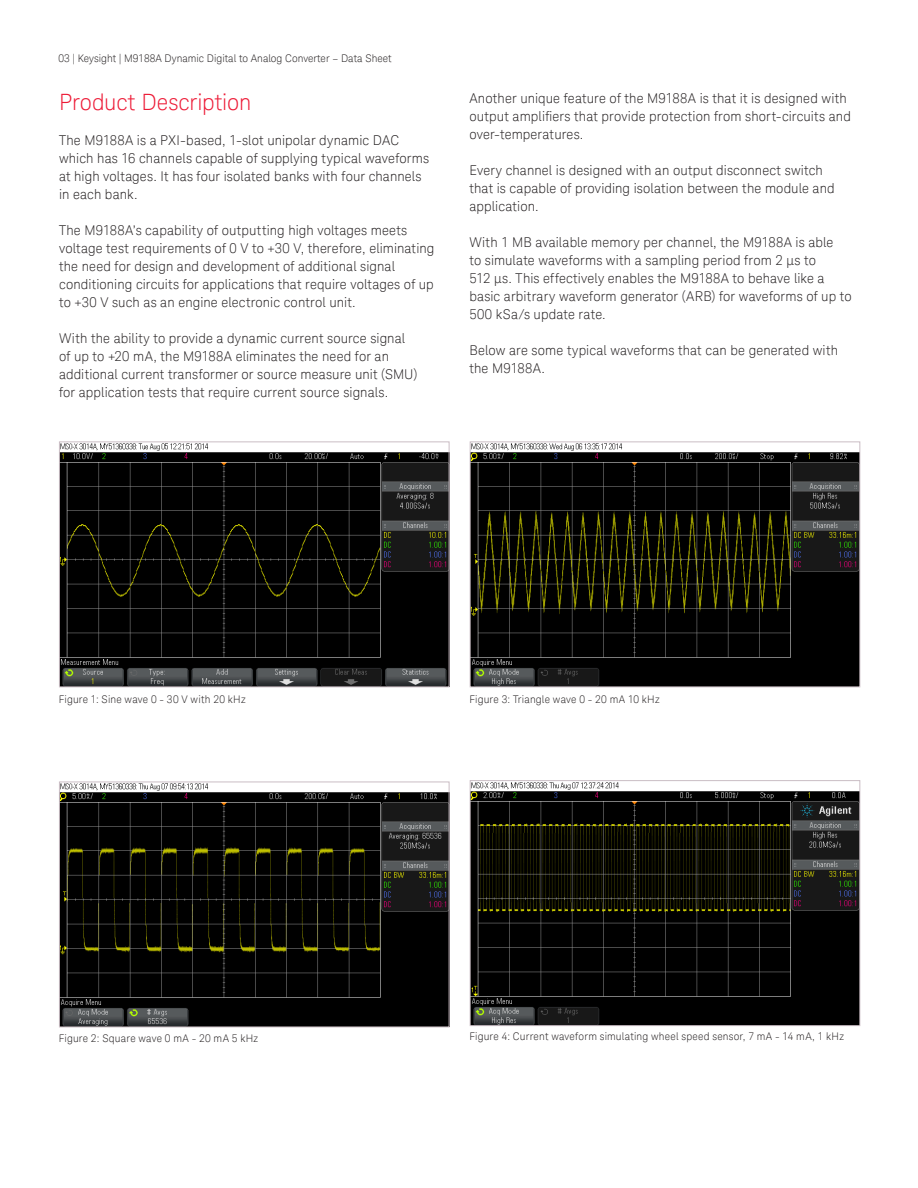
<style>
.page{position:relative;width:918px;height:1188px;background:#fff}
.page>*{position:absolute;margin:0;border:0;box-sizing:border-box;transform-origin:0 0}
.K_Heading_1{font:300 22.5px "Keysight Sans";letter-spacing:-.005em;color:#ed1a36}
.K_Body_Text{font:300 13.5px/18px "Keysight Sans";letter-spacing:.01em;color:#231f20}
.K_Captions{font:300 10.5px "Keysight Sans";letter-spacing:.02em;color:#231f20}
.K_Page_Number_Header{font:300 10.5px "Keysight Sans";color:#231f20}
</style>
<div class="page">
<img style="left:61px;top:443px;width:386px;height:242px">
<div style="left:59px;top:441px;width:390px;height:246px;border:1px solid #cabdc4"></div>
<img style="left:61px;top:784px;width:386px;height:241px">
<div style="left:59px;top:782px;width:390px;height:245px;border:1px solid #cabdc4"></div>
<img style="left:472px;top:443px;width:386px;height:242px">
<div style="left:470px;top:441px;width:390px;height:246px;border:1px solid #cabdc4"></div>
<img style="left:472px;top:782px;width:386px;height:242px">
<div style="left:470px;top:780px;width:390px;height:246px;border:1px solid #cabdc4"></div>
<p class="K_Page_Number_Header" style="left:59px;top:52px;width:335px">03 | Keysight | M9188A Dynamic Digital to Analog Converter – Data Sheet</p>
<p class="K_Heading_1" style="left:59px;top:89px;width:194px">Product Description</p>
<p class="K_Body_Text" style="left:59px;top:131px;width:371px">The M9188A is a PXI-based, 1-slot unipolar dynamic DAC which has 16 channels capable of supplying typical waveforms at high voltages. It has four isolated banks with four channels in each bank.</p>
<p class="K_Body_Text" style="left:59px;top:221px;width:377px">The M9188A’s capability of outputting high voltages meets voltage test requirements of 0 V to +30 V, therefore, eliminating the need for design and development of additional signal conditioning circuits for applications that require voltages of up to +30 V such as an engine electronic control unit.</p>
<p class="K_Body_Text" style="left:59px;top:329px;width:360px">With the ability to provide a dynamic current source signal of up to +20 mA, the M9188A eliminates the need for an additional current transformer or source measure unit (SMU) for application tests that require current source signals.</p>
<p class="K_Body_Text" style="left:469px;top:90px;width:383px">Another unique feature of the M9188A is that it is designed with output amplifiers that provide protection from short-circuits and over-temperatures.</p>
<p class="K_Body_Text" style="left:469px;top:162px;width:367px">Every channel is designed with an output disconnect switch that is capable of providing isolation between the module and application.</p>
<p class="K_Body_Text" style="left:469px;top:234px;width:384px">With 1 MB available memory per channel, the M9188A is able<br>to simulate waveforms with a sampling period from 2 µs to<br>512 µs. This effectively enables the M9188A to behave like a basic arbitrary waveform generator (ARB) for waveforms of up to 500 kSa/s update rate.</p>
<p class="K_Body_Text" style="left:469px;top:342px;width:370px">Below are some typical waveforms that can be generated with the M9188A.</p>
<p class="K_Captions" style="left:59px;top:693px;width:188px">Figure 1: Sine wave 0 - 30 V with 20 kHz</p>
<p class="K_Captions" style="left:469px;top:693px;width:192px">Figure 3: Triangle wave 0 - 20 mA 10 kHz</p>
<p class="K_Captions" style="left:59px;top:1032px;width:201px">Figure 2: Square wave 0 mA - 20 mA 5 kHz</p>
<p class="K_Captions" style="left:469px;top:1031px;width:376px">Figure 4: Current waveform simulating wheel speed sensor, 7 mA - 14 mA, 1 kHz</p>
</div>
